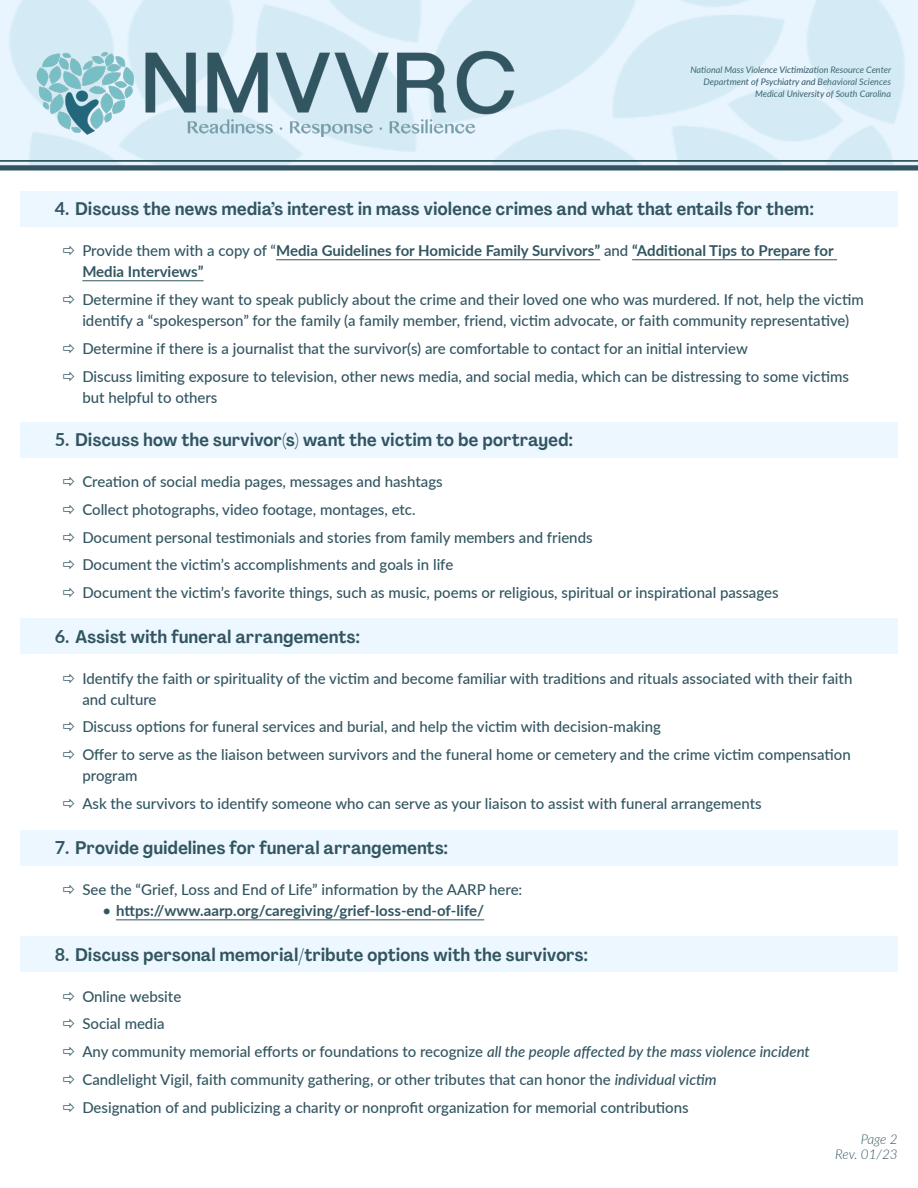
<style>
.page{position:relative;width:918px;height:1188px;background:#fff}
.page>*{position:absolute;margin:0;border:0;box-sizing:border-box;transform-origin:0 0}
.t1{font:700 18px "Agrandir Text";letter-spacing:-.01em;color:#325561}
.t2{font:500 15px/21px "Lato";color:#325561}
.t3{font:700 15px/21px "Lato";color:#325561}
.Tip_Sheet_Body_Copy{font:italic 300 13.5px "Lato";letter-spacing:-.005em;color:#325561}
.t4{font:italic 9px "Lato";color:#325561}
.s1{font-family:"Lato"}
.s2{font-weight:500}
.s3{font-style:italic}
</style>
<div class="page">
<hr style="left:0;top:160px;width:918px;height:2px;background:#325561">
<div style="left:0;top:165px;width:918px;height:6px;background:#325561"></div>
<img style="left:27px;top:27px;width:501px;height:120px">
<hr style="left:276px;top:259px;width:324px;height:1px;background:#325561">
<hr style="left:632px;top:259px;width:205px;height:1px;background:#325561">
<hr style="left:82px;top:280px;width:122px;height:1px;background:#325561">
<div style="left:20px;top:191px;width:878px;height:35px;background:#ecf7ff"></div>
<div style="left:20px;top:422px;width:878px;height:35px;background:#ecf7ff"></div>
<div style="left:20px;top:618px;width:878px;height:36px;background:#ecf7ff"></div>
<hr style="left:116px;top:919px;width:368px;height:1px;background:#325561">
<div style="left:20px;top:830px;width:878px;height:35px;background:#ecf7ff"></div>
<div style="left:20px;top:936px;width:878px;height:36px;background:#ecf7ff"></div>
<p class="t4" style="left:690px;top:64px;width:202px">National Mass Violence Victimization Resource Center</p>
<p class="t4" style="left:704px;top:76px;width:189px">Department of Psychiatry and Behavioral Sciences</p>
<p class="t4" style="left:755px;top:88px;width:137px">Medical University of South Carolina</p>
<p class="t1" style="left:55px;top:198px;width:761px"><span class="s1">4.</span> Discuss the news media’s interest in mass violence crimes and what that entails for them:</p>
<p class="t3" style="left:82px;top:240px;width:753px"><span class="s2">Provide them with a copy of “</span>Media Guidelines for Homicide Family Survivors” <span class="s2">and</span> “Additional Tips to Prepare for<br>Media Interviews”</p>
<p class="t2" style="left:82px;top:288px;width:783px">Determine if they want to speak publicly about the crime and their loved one who was murdered. If not, help the victim identify a “spokesperson” for the family (a family member, friend, victim advocate, or faith community representative)</p>
<p class="t2" style="left:82px;top:337px;width:667px">Determine if there is a journalist that the survivor(s) are comfortable to contact for an initial interview</p>
<p class="t2" style="left:82px;top:365px;width:768px">Discuss limiting exposure to television, other news media, and social media, which can be distressing to some victims but helpful to others</p>
<p class="t1" style="left:55px;top:428px;width:520px"><span class="s1">5.</span> Discuss how the survivor(s) want the victim to be portrayed:</p>
<p class="t2" style="left:82px;top:471px;width:362px">Creation of social media pages, messages and hashtags</p>
<p class="t2" style="left:82px;top:498px;width:335px">Collect photographs, video footage, montages, etc.</p>
<p class="t2" style="left:82px;top:526px;width:512px">Document personal testimonials and stories from family members and friends</p>
<p class="t2" style="left:82px;top:554px;width:373px">Document the victim’s accomplishments and goals in life</p>
<p class="t2" style="left:82px;top:582px;width:698px">Document the victim’s favorite things, such as music, poems or religious, spiritual or inspirational passages</p>
<p class="t1" style="left:55px;top:625px;width:307px"><span class="s1">6.</span> Assist with funeral arrangements:</p>
<p class="t2" style="left:82px;top:667px;width:772px">Identify the faith or spirituality of the victim and become familiar with traditions and rituals associated with their faith and culture</p>
<p class="t2" style="left:82px;top:716px;width:580px">Discuss options for funeral services and burial, and help the victim with decision-making</p>
<p class="t2" style="left:82px;top:744px;width:770px">Offer to serve as the liaison between survivors and the funeral home or cemetery and the crime victim compensation program</p>
<p class="t2" style="left:82px;top:792px;width:681px">Ask the survivors to identify someone who can serve as your liaison to assist with funeral arrangements</p>
<p class="t1" style="left:55px;top:837px;width:395px"><span class="s1">7.</span> Provide guidelines for funeral arrangements:</p>
<p class="t2" style="left:82px;top:879px;width:442px">See the “Grief, Loss and End of Life” information by the AARP here:</p>
<p class="t3" style="left:103px;top:900px;width:383px"><span class="s2">•</span> https://www.aarp.org/caregiving/grief-loss-end-of-life/</p>
<p class="t1" style="left:55px;top:943px;width:535px"><span class="s1">8.</span> Discuss personal memorial/tribute options with the survivors:</p>
<p class="t2" style="left:82px;top:985px;width:100px">Online website</p>
<p class="t2" style="left:82px;top:1013px;width:84px">Social media</p>
<p class="t2" style="left:82px;top:1041px;width:729px">Any community memorial efforts or foundations to recognize <span class="s3">all the people affected by the mass violence incident</span></p>
<p class="t2" style="left:82px;top:1068px;width:636px">Candlelight Vigil, faith community gathering, or other tributes that can honor the <span class="s3">individual victim</span></p>
<p class="t2" style="left:82px;top:1096px;width:608px">Designation of and publicizing a charity or nonprofit organization for memorial contributions</p>
<p class="Tip_Sheet_Body_Copy" style="left:861px;top:1130px;width:39px">Page 2</p>
<p class="Tip_Sheet_Body_Copy" style="left:835px;top:1145px;width:64px">Rev. 01/23</p>
</div>
